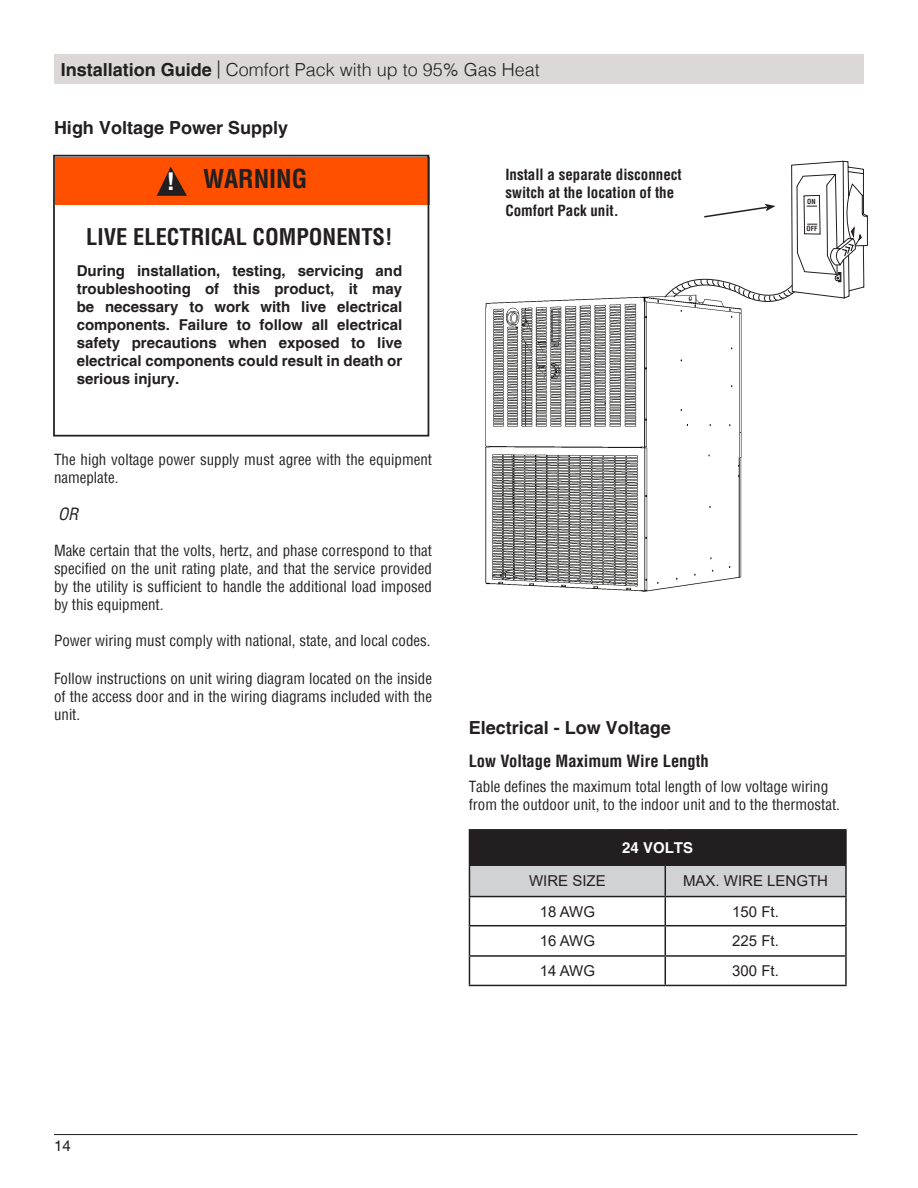
<style>
.page{position:relative;width:918px;height:1188px;background:#fff}
.page>*{position:absolute;margin:0;border:0;box-sizing:border-box;transform-origin:0 0}
.t1{font:700 condensed 25.5px "Helvetica LT Pro";color:#231f20}
.t2{font:700 24.45px "Helvetica";color:#fff}
.t3{font:700 condensed 22.5px "Helvetica LT Pro";color:#231f20}
.t4{font:300 18px "Helvetica";color:#231f20}
.t5{font:700 18px "Helvetica";color:#231f20}
.t6{font:700 condensed 16.5px "Helvetica LT Pro";color:#231f20}
.t7{font:italic condensed 16.5px "Helvetica";color:#231f20}
.t8{font:condensed 15px/18px "Helvetica";color:#231f20}
.t9{font:700 15px/18px "Helvetica";color:#231f20;text-align:justify}
.t10{font:700 condensed 15px/18px "Helvetica LT Pro";color:#231f20}
.t11{font:15px "Arial";color:#231f20}
.t12{font:700 15px "Helvetica";color:#fff}
.t13{font:15px "Helvetica";color:#231f20}
.t14{font:700 condensed 6.9px "Helvetica";color:#231f20}
.s1{font-weight:700}
</style>
<div class="page">
<hr style="left:54px;top:1134px;width:804px;height:1px;background:#231f20">
<div style="left:54px;top:54px;width:810px;height:30px;background:#dcd8d7"></div>
<div style="left:55px;top:157px;width:374px;height:47px;background:#ff5000"></div>
<div style="left:53px;top:155px;width:376px;height:282px;border:2px solid #231f20"></div>
<svg style="left:157px;top:167px;width:30px;height:29px"></svg>
<img style="left:485px;top:296px;width:257px;height:296px">
<hr style="left:739px;top:458px;width:1px;height:120px;background:#231f20">
<div style="left:469px;top:830px;width:377px;height:35px;background:#231f20"></div>
<hr style="left:469px;top:829px;width:196px;height:2px;background:#231f20">
<hr style="left:665px;top:829px;width:182px;height:2px;background:#231f20">
<hr style="left:845px;top:831px;width:2px;height:33px;background:#231f20">
<hr style="left:665px;top:864px;width:182px;height:2px;background:#231f20">
<hr style="left:845px;top:866px;width:2px;height:30px;background:#231f20">
<hr style="left:665px;top:896px;width:182px;height:1px;background:#231f20">
<hr style="left:845px;top:897px;width:2px;height:28px;background:#231f20">
<hr style="left:665px;top:925px;width:182px;height:1px;background:#231f20">
<hr style="left:845px;top:926px;width:2px;height:29px;background:#231f20">
<hr style="left:665px;top:955px;width:182px;height:2px;background:#231f20">
<svg style="left:469px;top:865px;width:377px;height:120px"></svg>
<hr style="left:845px;top:957px;width:2px;height:28px;background:#231f20">
<hr style="left:469px;top:985px;width:196px;height:1px;background:#231f20">
<hr style="left:665px;top:985px;width:182px;height:1px;background:#231f20">
<svg style="left:664px;top:161px;width:204px;height:157px"></svg>
<p class="t4" style="left:61px;top:58px;width:481px"><span class="s1">Installation Guide</span> | Comfort Pack with up to 95% Gas Heat</p>
<p class="t5" style="left:54px;top:116px;width:236px">High Voltage Power Supply</p>
<p class="t2" style="left:167px;top:166px;width:10px">!</p>
<p class="t1" style="left:203px;top:162px;width:106px">WARNING</p>
<p class="t3" style="left:86px;top:222px;width:308px">LIVE ELECTRICAL COMPONENTS!</p>
<p class="t9" style="left:77px;top:263px;width:327px">During installation, testing, servicing and troubleshooting of this product, it may be necessary to work with live electrical components. Failure to follow all electrical safety precautions when exposed to live electrical components could result in death or serious injury.</p>
<p class="t8" style="left:54px;top:450px;width:380px">The high voltage power supply must agree with the equipment nameplate.</p>
<p class="t7" style="left:58px;top:504px;width:22px">OR</p>
<p class="t8" style="left:54px;top:542px;width:380px;text-align:justify">Make certain that the volts, hertz, and phase correspond to that specified on the unit rating plate, and that the service provided by the utility is sufficient to handle the additional load imposed by this equipment.</p>
<p class="t8" style="left:54px;top:632px;width:378px">Power wiring must comply with national, state, and local codes.</p>
<p class="t8" style="left:54px;top:669px;width:380px;text-align:justify">Follow instructions on unit wiring diagram located on the inside of the access door and in the wiring diagrams included with the unit.</p>
<p class="t10" style="left:505px;top:165px;width:178px">Install a separate disconnect switch at the location of the<br>Comfort Pack unit.</p>
<p class="t14" style="left:807px;top:197px;width:10px">ON</p>
<p class="t14" style="left:807px;top:224px;width:13px">OFF</p>
<p class="t5" style="left:469px;top:716px;width:204px">Electrical - Low Voltage</p>
<p class="t6" style="left:469px;top:750px;width:241px">Low Voltage Maximum Wire Length</p>
<p class="t8" style="left:469px;top:777px;width:373px">Table defines the maximum total length of low voltage wiring from the outdoor unit, to the indoor unit and to the thermostat.</p>
<p class="t12" style="left:622px;top:838px;width:72px">24 VOLTS</p>
<p class="t11" style="left:529px;top:871px;width:78px">WIRE SIZE</p>
<p class="t11" style="left:683px;top:871px;width:147px">MAX. WIRE LENGTH</p>
<p class="t11" style="left:540px;top:901px;width:57px">18 AWG</p>
<p class="t11" style="left:732px;top:901px;width:48px">150 Ft.</p>
<p class="t11" style="left:540px;top:931px;width:57px">16 AWG</p>
<p class="t11" style="left:732px;top:931px;width:48px">225 Ft.</p>
<p class="t11" style="left:540px;top:961px;width:57px">14 AWG</p>
<p class="t11" style="left:732px;top:961px;width:48px">300 Ft.</p>
<p class="t13" style="left:54px;top:1137px;width:18px">14</p>
</div>
